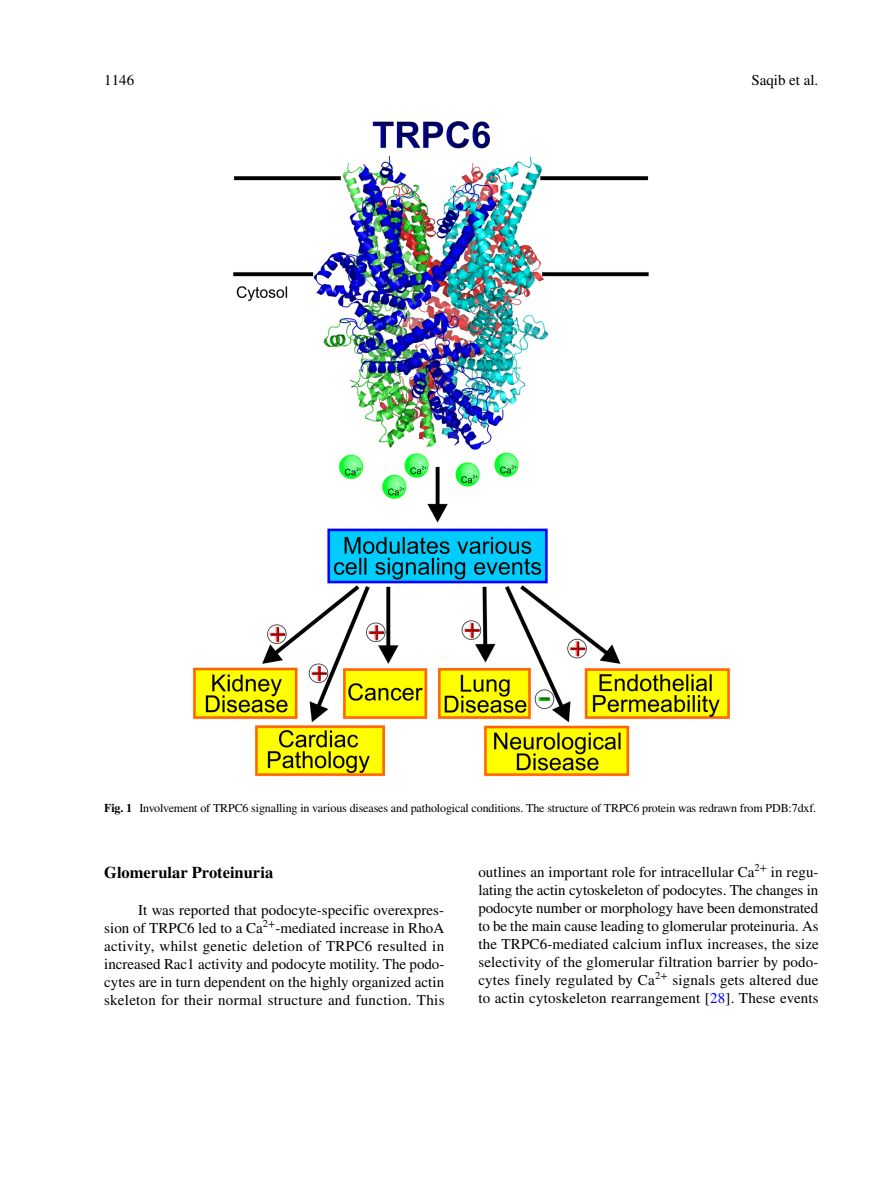
<style>
.page{position:relative;width:893px;height:1187px;background:#fff}
.page>*{position:absolute;margin:0;border:0;box-sizing:border-box;transform-origin:0 0}
.t1{font:700 16.5px "STIX";color:#000}
.t2{font:15px/18px "STIX Regular 3";letter-spacing:.015em;color:#000;text-align:justify}
.t3{font:12px "STIX Regular 3";letter-spacing:-.01em;color:#000}
.s1{font-family:"STIX";font-weight:700}
.s2{color:#00f}
</style>
<div class="page">
<img style="left:193px;top:121px;width:537px;height:656px">
<p class="t2" style="left:104px;top:72px;width:31px">1146</p>
<p class="t2" style="left:751px;top:72px;width:68px">Saqib et al.</p>
<p class="t3" style="left:104px;top:799px;width:714px"><span class="s1">Fig. 1</span> Involvement of TRPC6 signalling in various diseases and pathological conditions. The structure of TRPC6 protein was redrawn from PDB:7dxf.</p>
<p class="t1" style="left:104px;top:862px;width:171px">Glomerular Proteinuria</p>
<p class="t2" style="left:104px;top:901px;width:342px;text-indent:34px">It was reported that podocyte-specific overexpres&shy;sion of TRPC6 led to a Ca<sup>2+</sup>-mediated increase in RhoA activity, whilst genetic deletion of TRPC6 resulted in increased Rac1 activity and podocyte motility. The podo&shy;cytes are in turn dependent on the highly organized actin skeleton for their normal structure and function. This</p>
<p class="t2" style="left:478px;top:863px;width:342px">outlines an important role for intracellular Ca<sup>2+</sup> in regu&shy;lating the actin cytoskeleton of podocytes. The changes in podocyte number or morphology have been demonstrated to be the main cause leading to glomerular proteinuria. As the TRPC6-mediated calcium influx increases, the size selectivity of the glomerular filtration barrier by podo&shy;cytes finely regulated by Ca<sup>2+</sup> signals gets altered due to actin cytoskeleton rearrangement [<span class="s2">28</span>]. These events</p>
</div>
